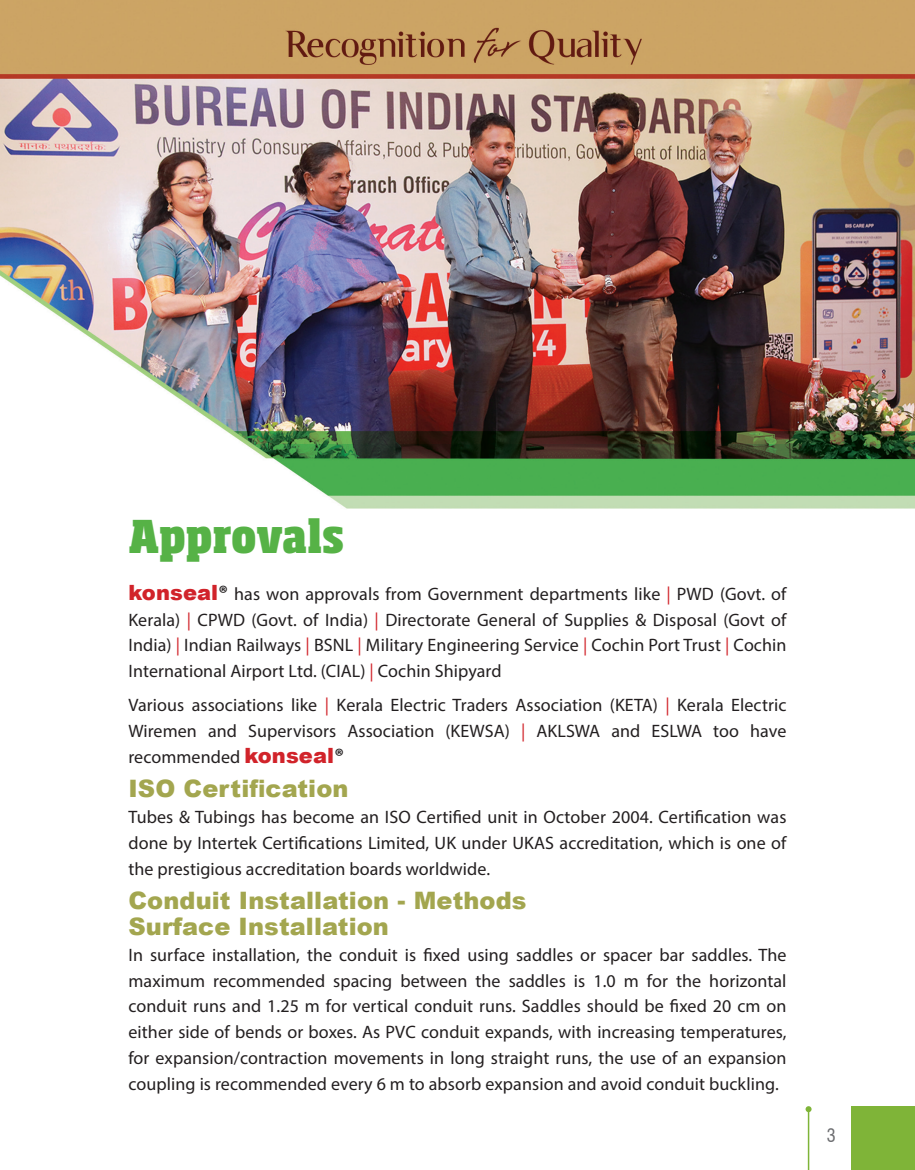
<style>
.page{position:relative;width:915px;height:1170px;background:#fff}
.page>*{position:absolute;margin:0;border:0;box-sizing:border-box;transform-origin:0 0}
.t1{font:800 condensed 44.55px "Soho Std";letter-spacing:-.005em;color:#56b246}
.t2{font:900 24px/25.8px "Arial";letter-spacing:.005em;color:#a3a64f}
.t3{font:18px/25.8px "Myriad Pro";letter-spacing:.005em;color:#231f20;text-align:justify}
.t4{font:condensed 18px "Swiss 721 BT";color:#6c6d70}
.s1{font-family:"Arial";font-weight:900;font-size:21px;color:#d1232a}
.s2{font-weight:700;font-size:21px}
.s3{color:#d1232a}
</style>
<div class="page">
<img style="left:0;top:0;width:914px;height:509px">
<div style="left:850px;top:1106px;width:64px;height:63px;background:#7fb438"></div>
<hr style="left:807px;top:1109px;width:2px;height:60px;background:#7fb438">
<svg style="left:805px;top:1106px;width:6px;height:6px"></svg>
<h1 class="t1" style="left:128px;top:507px;width:217px">Approvals</h1>
<p class="t3" style="left:128px;top:580px;width:659px"><span class="s1">konseal</span><span class="s2">®</span> has won approvals from Government departments like <span class="s3">|</span> PWD (Govt. of Kerala) <span class="s3">|</span> CPWD (Govt. of India) <span class="s3">|</span> Directorate General of Supplies &amp; Disposal (Govt of India) <span class="s3">|</span> Indian Railways <span class="s3">|</span> BSNL <span class="s3">|</span> Military Engineering Service <span class="s3">|</span> Cochin Port Trust <span class="s3">|</span> Cochin International Airport Ltd. (CIAL) <span class="s3">|</span> Cochin Shipyard</p>
<p class="t3" style="left:128px;top:692px;width:659px">Various associations like <span class="s3">|</span> Kerala Electric Traders Association (KETA) <span class="s3">|</span> Kerala Electric Wiremen and Supervisors Association (KEWSA) <span class="s3">|</span> AKLSWA and ESLWA too have recommended <span class="s1">konseal</span><span class="s2">®</span></p>
<h2 class="t2" style="left:128px;top:775px;width:221px">ISO Certification</h2>
<p class="t3" style="left:128px;top:804px;width:659px">Tubes &amp; Tubings has become an ISO Certified unit in October 2004. Certification was done by Intertek Certifications Limited, UK under UKAS accreditation, which is one of the prestigious accreditation boards worldwide.</p>
<h2 class="t2" style="left:128px;top:886px;width:399px">Conduit Installation - Methods<br>Surface Installation</h2>
<p class="t3" style="left:128px;top:941px;width:659px">In surface installation, the conduit is fixed using saddles or spacer bar saddles. The maximum recommended spacing between the saddles is 1.0 m for the horizontal conduit runs and 1.25 m for vertical conduit runs. Saddles should be fixed 20 cm on either side of bends or boxes. As PVC conduit expands, with increasing temperatures, for expansion/contraction movements in long straight runs, the use of an expansion coupling is recommended every 6 m to absorb expansion and avoid conduit buckling.</p>
<p class="t4" style="left:826px;top:1124px;width:10px">3</p>
</div>
